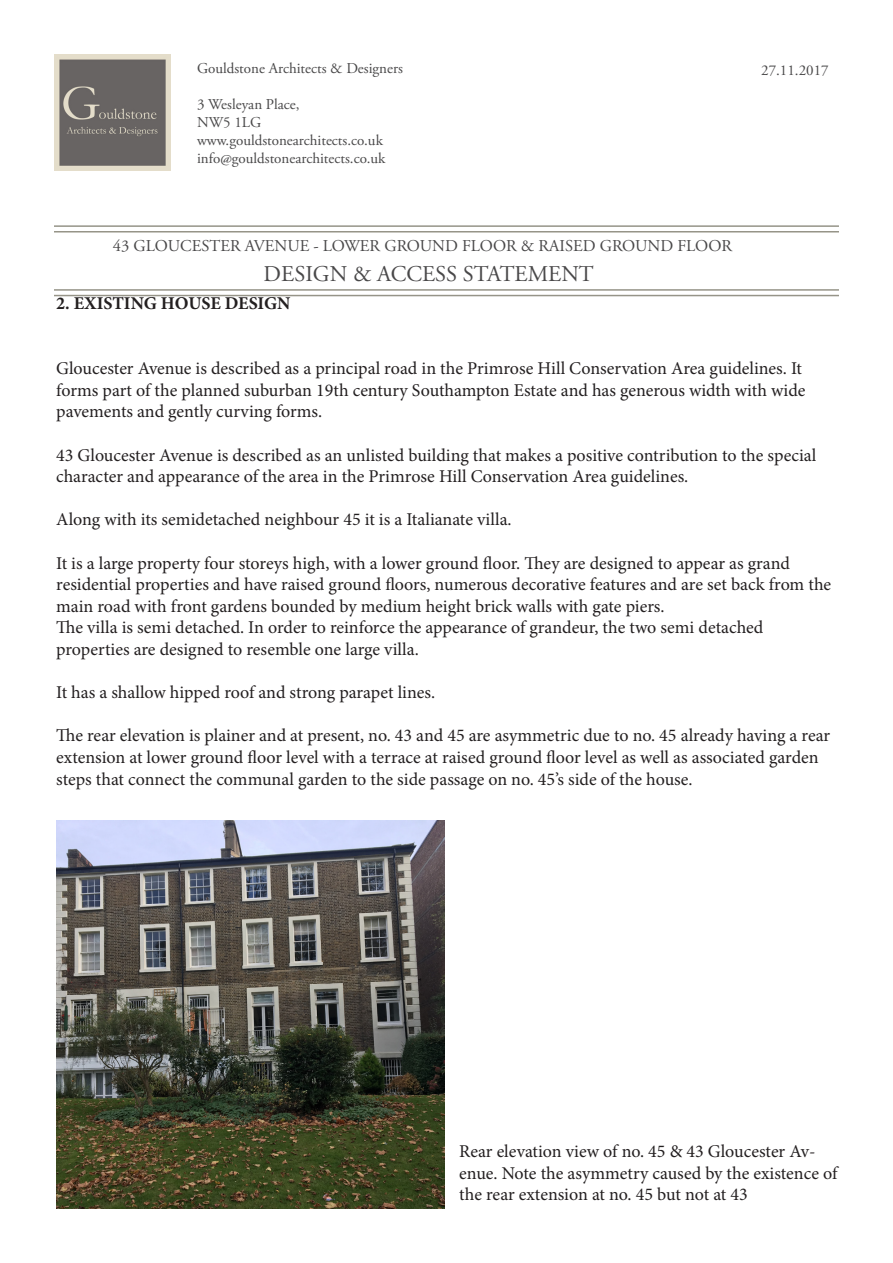
<style>
.page{position:relative;width:893px;height:1263px;background:#fff}
.page>*{position:absolute;margin:0;border:0;box-sizing:border-box;transform-origin:0 0}
.t1{font:22.5px "Adobe Garamond Pro";color:#494849}
.t2{font:18px/21.6px "Minion Pro";color:#231f20}
.t3{font:700 18px "Minion Pro";letter-spacing:-.005em;color:#231f20}
.t4{font:16.5px "Adobe Garamond Pro";color:#494849}
.t5{font:15px/18px "Adobe Garamond Pro";color:#494849}
</style>
<div class="page">
<img style="left:54px;top:54px;width:117px;height:117px">
<hr style="left:54px;top:295px;width:785px;height:1px;background:#969488">
<hr style="left:54px;top:231px;width:785px;height:1px;background:#969488">
<hr style="left:54px;top:289px;width:785px;height:2px;background:#969488">
<hr style="left:54px;top:225px;width:785px;height:2px;background:#969488">
<img style="left:56px;top:821px;width:388px;height:388px">
<p class="t5" style="left:197px;top:60px;width:207px">Gouldstone Architects &amp; Designers</p>
<p class="t5" style="left:197px;top:96px;width:190px">3 Wesleyan Place,<br>NW5 1LG www.gouldstonearchitects.co.uk info@gouldstonearchitects.co.uk</p>
<p class="t5" style="left:761px;top:61px;width:69px">27.11.2017</p>
<p class="t4" style="left:113px;top:236px;width:621px">43 GLOUCESTER AVENUE - LOWER GROUND FLOOR &amp; RAISED GROUND FLOOR</p>
<p class="t1" style="left:264px;top:260px;width:332px">DESIGN &amp; ACCESS STATEMENT</p>
<p class="t3" style="left:56px;top:291px;width:236px">2. EXISTING HOUSE DESIGN</p>
<p class="t2" style="left:56px;top:358px;width:751px">Gloucester Avenue is described as a principal road in the Primrose Hill Conservation Area guidelines. It forms part of the planned suburban 19th century Southampton Estate and has generous width with wide pavements and gently curving forms.</p>
<p class="t2" style="left:56px;top:444px;width:762px">43 Gloucester Avenue is described as an unlisted building that makes a positive contribution to the special character and appearance of the area in the Primrose Hill Conservation Area guidelines.</p>
<p class="t2" style="left:56px;top:509px;width:457px">Along with its semidetached neighbour 45 it is a Italianate villa.</p>
<p class="t2" style="left:56px;top:552px;width:776px">It is a large property four storeys high, with a lower ground floor. They are designed to appear as grand residential properties and have raised ground floors, numerous decorative features and are set back from the main road with front gardens bounded by medium height brick walls with gate piers.</p>
<p class="t2" style="left:56px;top:617px;width:709px">The villa is semi detached. In order to reinforce the appearance of grandeur, the two semi detached properties are designed to resemble one large villa.</p>
<p class="t2" style="left:56px;top:682px;width:380px">It has a shallow hipped roof and strong parapet lines.</p>
<p class="t2" style="left:56px;top:725px;width:775px">The rear elevation is plainer and at present, no. 43 and 45 are asymmetric due to no. 45 already having a rear extension at lower ground floor level with a terrace at raised ground floor level as well as associated garden steps that connect the communal garden to the side passage on no. 45’s side of the house.</p>
<p class="t2" style="left:459px;top:1140px;width:380px">Rear elevation view of no. 45 &amp; 43 Gloucester Av&shy;enue. Note the asymmetry caused by the existence of the rear extension at no. 45 but not at 43</p>
</div>
